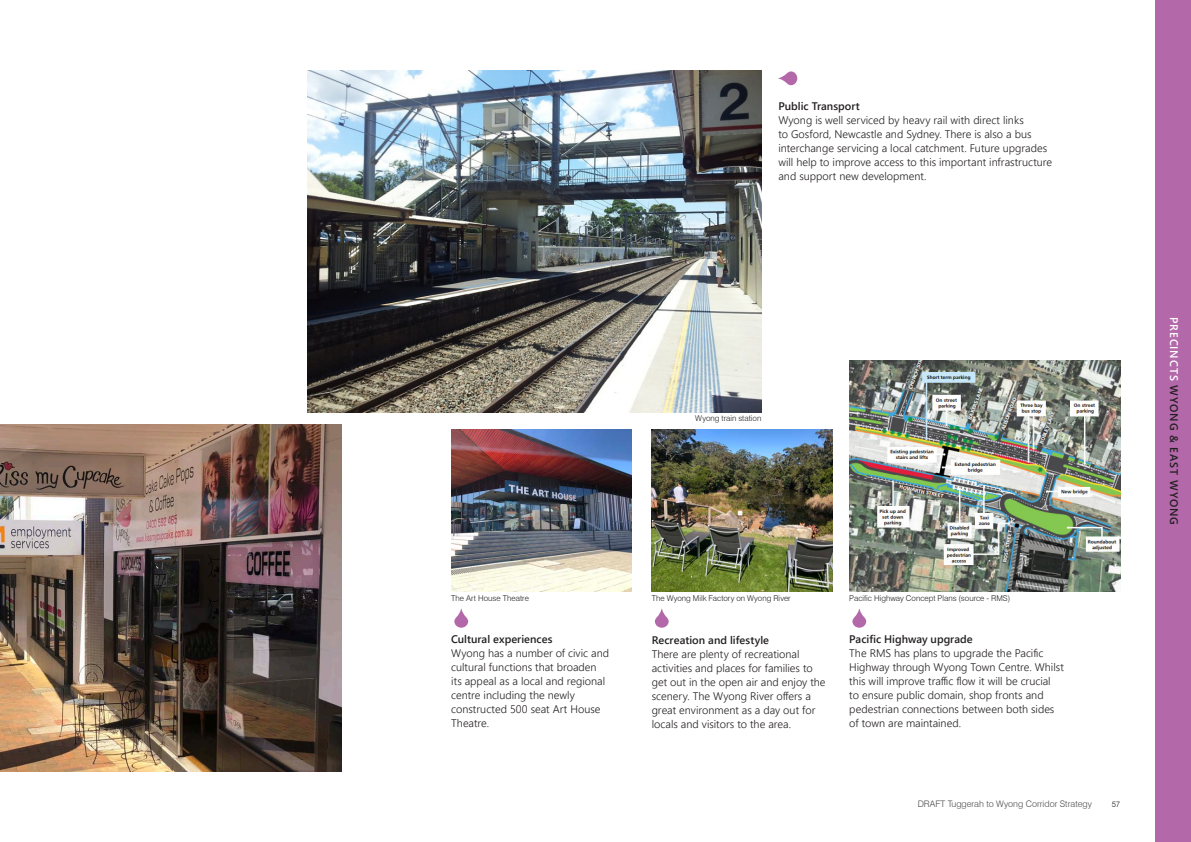
<style>
.page{position:relative;width:1191px;height:842px;background:#fff}
.page>*{position:absolute;margin:0;border:0;box-sizing:border-box;transform-origin:0 0}
.Gosford_Body{font:300 11px/14px "Segoe UI";color:#231f20}
.Gosford_Heading_Leve{font:600 11px "Segoe UI";letter-spacing:.085em;color:#231f20}
.t1{font:300 9px "Swiss 721 BT";color:#4b4c4d}
.t2{font:300 8px "Swiss 721 BT";letter-spacing:.005em;color:#231f20}
.s1{font-weight:600}
.s2{color:#fff}
</style>
<div class="page">
<img style="left:307px;top:71px;width:454px;height:341px">
<img style="left:849px;top:360px;width:271px;height:232px">
<img style="left:651px;top:429px;width:181px;height:163px">
<img style="left:451px;top:429px;width:181px;height:163px">
<svg style="left:778px;top:71px;width:19px;height:14px"></svg>
<svg style="left:655px;top:609px;width:13px;height:19px"></svg>
<svg style="left:454px;top:609px;width:14px;height:19px"></svg>
<svg style="left:852px;top:609px;width:14px;height:19px"></svg>
<img style="left:0;top:425px;width:342px;height:346px">
<div style="left:1155px;top:0;width:36px;height:842px;background:#b368aa"></div>
<p class="Gosford_Body" style="left:778px;top:98px;width:275px"><span class="s1">Public Transport<br></span>Wyong is well serviced by heavy rail with direct links<br>to Gosford, Newcastle and Sydney. There is also a bus interchange servicing a local catchment. Future upgrades will help to improve access to this important infrastructure and support new development.</p>
<p class="t2" style="left:695px;top:414px;width:68px">Wyong train station</p>
<p class="t2" style="left:451px;top:593px;width:79px">The Art House Theatre</p>
<p class="t2" style="left:651px;top:593px;width:140px">The Wyong Milk Factory on Wyong River</p>
<p class="t2" style="left:849px;top:593px;width:162px">Pacific Highway Concept Plans (source - RMS)</p>
<p class="Gosford_Body" style="left:451px;top:631px;width:159px"><span class="s1">Cultural experiences<br></span>Wyong has a number of civic and cultural functions that broaden its appeal as a local and regional centre including the newly constructed 500 seat Art House<br>Theatre.</p>
<p class="Gosford_Body" style="left:849px;top:631px;width:216px"><span class="s1">Pacific Highway upgrade<br></span>The RMS has plans to upgrade the Pacific Highway through Wyong Town Centre. Whilst this will improve traffic flow it will be crucial<br>to ensure public domain, shop fronts and pedestrian connections between both sides of town are maintained.</p>
<p class="Gosford_Body" style="left:651px;top:632px;width:175px"><span class="s1">Recreation and lifestyle<br></span>There are plenty of recreational activities and places for families to get out in the open air and enjoy the scenery. The Wyong River offers a great environment as a day out for locals and visitors to the area.</p>
<p class="t1" style="left:917px;top:798px;width:176px">DRAFT Tuggerah to Wyong Corridor Strategy</p>
<p class="t2" style="left:1111px;top:799px;width:10px">57</p>
<p class="Gosford_Heading_Leve" style="left:1184px;top:317px;width:209px;rotate:90deg"><span class="s2">PRECINCTS</span> WYONG &amp; EAST WYONG</p>
</div>
